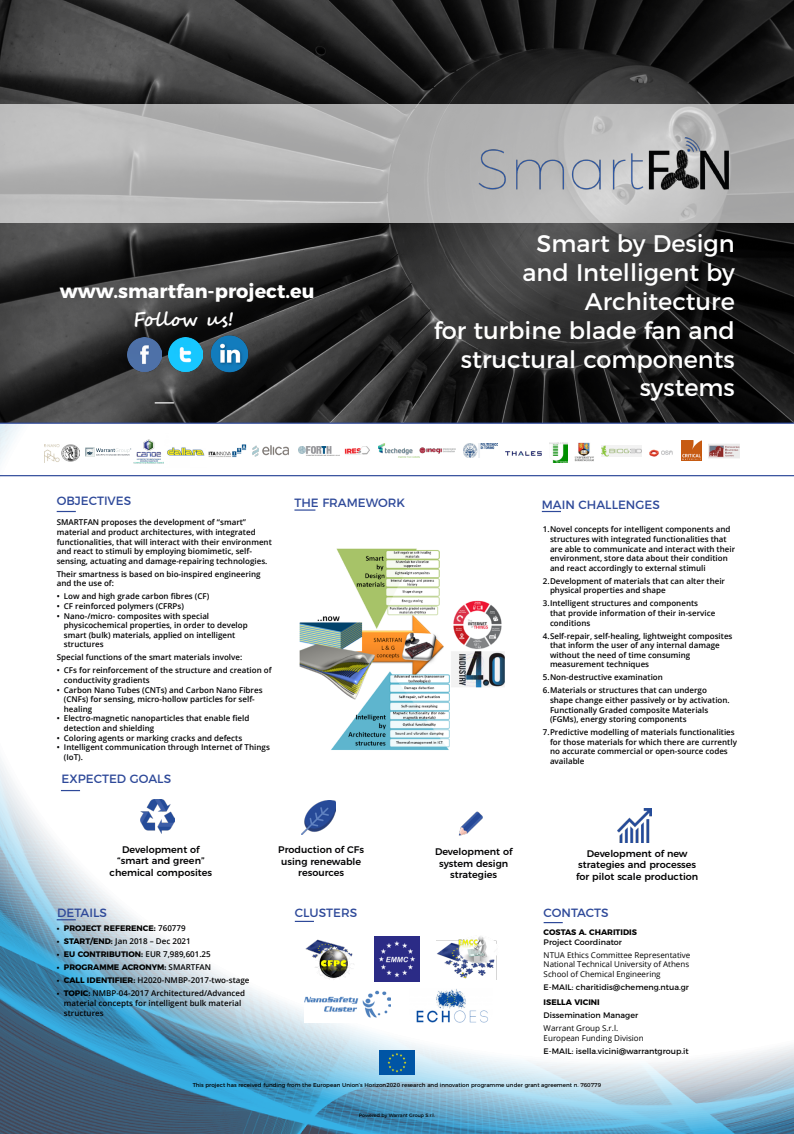
<style>
.page{position:relative;width:794px;height:1134px;background:#fff}
.page>*{position:absolute;margin:0;border:0;box-sizing:border-box;transform-origin:0 0}
.t1{font:24px/28.8px "Montserrat";color:#fff;text-align:right}
.t2{font:700 19.2px "Montserrat";color:#fff}
.t3{font:700 19.2px "Segoe Script";color:#fff}
.t4{font:12px "Montserrat";color:#2e4999}
.t5{font:500 9.6px/11.5px "Montserrat";color:#020203;text-align:center}
.t6{font:600 8px/9.6px "Open Sans";color:#020203}
.t7{font:8px/9.6px "Open Sans";color:#000}
.t8{font:700 8px "Montserrat";color:#000}
.t9{font:8px "Montserrat";color:#000}
.t10{font:5.6px "Montserrat";color:#000}
.t11{font:4.8px "Montserrat";color:#000}
.s1{font-family:"Open Sans";font-weight:600;color:#020203}
.s2{font-family:"Montserrat";font-weight:700;color:#000}
</style>
<div class="page">
<img style="left:0;top:422px;width:794px;height:712px">
<svg style="left:0;top:0;width:794px;height:422px;background:#2a2a2a"></svg>
<svg style="left:0;top:104px;width:794px;height:119px;background:#b4b4b4"></svg>
<img style="left:472px;top:127px;width:263px;height:73px">
<img style="left:379px;top:1051px;width:36px;height:23px">
<svg style="left:155px;top:402px;width:19px;height:1px"></svg>
<img style="left:505px;top:451px;width:36px;height:5px">
<img style="left:44px;top:444px;width:35px;height:19px">
<svg style="left:85px;top:447px;width:9px;height:10px"></svg>
<svg style="left:86px;top:448px;width:45px;height:9px"></svg>
<img style="left:134px;top:439px;width:30px;height:24px">
<img style="left:164px;top:433px;width:43px;height:34px">
<img style="left:207px;top:438px;width:41px;height:26px">
<img style="left:252px;top:446px;width:36px;height:10px">
<img style="left:298px;top:446px;width:41px;height:10px">
<img style="left:342px;top:433px;width:28px;height:34px">
<img style="left:379px;top:443px;width:41px;height:15px">
<img style="left:420px;top:446px;width:35px;height:9px">
<img style="left:463px;top:444px;width:34px;height:13px">
<img style="left:601px;top:446px;width:40px;height:11px">
<img style="left:549px;top:443px;width:18px;height:20px">
<img style="left:574px;top:443px;width:21px;height:20px">
<img style="left:648px;top:445px;width:27px;height:18px">
<img style="left:681px;top:440px;width:21px;height:20px">
<img style="left:708px;top:435px;width:32px;height:31px">
<svg style="left:57px;top:919px;width:19px;height:1px"></svg>
<img style="left:207px;top:330px;width:44px;height:45px">
<img style="left:169px;top:337px;width:34px;height:34px">
<img style="left:128px;top:337px;width:34px;height:34px">
<svg style="left:57px;top:511px;width:19px;height:1px"></svg>
<hr style="left:294px;top:509px;width:21px;height:2px;background:#2e4999">
<img style="left:296px;top:539px;width:215px;height:219px">
<svg style="left:542px;top:511px;width:19px;height:1px"></svg>
<svg style="left:61px;top:790px;width:19px;height:1px"></svg>
<img style="left:454px;top:806px;width:34px;height:34px">
<img style="left:140px;top:799px;width:34px;height:34px">
<img style="left:302px;top:801px;width:34px;height:34px">
<img style="left:617px;top:808px;width:34px;height:34px">
<hr style="left:0;top:475px;width:794px;height:1px;background:#2e4999">
<svg style="left:543px;top:922px;width:20px;height:1px"></svg>
<svg style="left:295px;top:921px;width:19px;height:1px"></svg>
<img style="left:375px;top:936px;width:44px;height:45px">
<img style="left:436px;top:935px;width:63px;height:45px">
<img style="left:304px;top:986px;width:87px;height:37px">
<img style="left:304px;top:939px;width:54px;height:42px">
<img style="left:410px;top:989px;width:82px;height:36px">
<hr style="left:0;top:423px;width:794px;height:1px;background:#2e4999">
<h2 class="t2" style="left:60px;top:276px;width:256px">www.smartfan-project.eu</h2>
<h2 class="t3" style="left:133px;top:304px;width:102px">Follow us!</h2>
<h1 class="t1" style="left:434px;top:228px;width:303px">Smart by Design<br>and Intelligent by<br>Architecture<br>for turbine blade fan and structural components systems</h1>
<h3 class="t4" style="left:57px;top:492px;width:76px">OBJECTIVES</h3>
<h3 class="t4" style="left:294px;top:493px;width:112px">THE FRAMEWORK</h3>
<h3 class="t4" style="left:542px;top:495px;width:119px">MAIN CHALLENGES</h3>
<p class="t6" style="left:550px;top:524px;width:187px;text-indent:-7px">1.Novel concepts for intelligent components and structures with integrated functionalities that are able to communicate and interact with their environment, store data about their condition and react accordingly to external stimuli</p>
<p class="t6" style="left:550px;top:576px;width:176px;text-indent:-7px">2.Development of materials that can alter their physical properties and shape</p>
<p class="t6" style="left:550px;top:598px;width:167px;text-indent:-7px">3.Intelligent structures and components that provide information of their in-service conditions</p>
<p class="t6" style="left:550px;top:631px;width:184px;text-indent:-7px">4.Self-repair, self-healing, lightweight composites that inform the user of any internal damage without the need of time consuming measurement techniques</p>
<p class="t6" style="left:543px;top:671px;width:166px;line-height:13px">5.Non-destructive examination<br>6.Materials or structures that can undergo</p>
<p class="t6" style="left:550px;top:695px;width:181px">shape change either passively or by activation.<br>Functionally Graded composite Materials (FGMs), energy storing components</p>
<p class="t6" style="left:550px;top:727px;width:188px;text-indent:-7px">7.Predictive modelling of materials functionalities for those materials for which there are currently no accurate commercial or open-source codes available</p>
<h3 class="t4" style="left:62px;top:769px;width:111px">EXPECTED GOALS</h3>
<p class="t6" style="left:57px;top:517px;width:217px">SMARTFAN proposes the development of “smart” material and product architectures, with integrated functionalities, that will interact with their environment and react to stimuli by employing biomimetic, self&shy;sensing, actuating and damage-repairing technologies.</p>
<p class="t6" style="left:57px;top:569px;width:205px">Their smartness is based on bio-inspired engineering and the use of:</p>
<p class="t6" style="left:57px;top:591px;width:154px">• Low and high grade carbon fibres (CF)</p>
<p class="t6" style="left:57px;top:601px;width:129px">• CF reinforced polymers (CFRPs)</p>
<p class="t6" style="left:64px;top:611px;width:185px;text-indent:-7px">• Nano-/micro- composites with special physicochemical properties, in order to develop smart (bulk) materials, applied on intelligent structures</p>
<p class="t6" style="left:57px;top:652px;width:187px">Special functions of the smart materials involve:</p>
<p class="t6" style="left:64px;top:665px;width:209px;text-indent:-7px">• CFs for reinforcement of the structure and creation of conductivity gradients</p>
<p class="t6" style="left:64px;top:685px;width:200px;text-indent:-7px">• Carbon Nano Tubes (CNTs) and Carbon Nano Fibres (CNFs) for sensing, micro-hollow particles for self&shy;healing</p>
<p class="t6" style="left:64px;top:713px;width:187px;text-indent:-7px">• Electro-magnetic nanoparticles that enable field detection and shielding</p>
<p class="t6" style="left:57px;top:733px;width:187px">• Coloring agents or marking cracks and defects</p>
<p class="t6" style="left:64px;top:742px;width:207px;text-indent:-7px">• Intelligent communication through Internet of Things (IoT).</p>
<p class="t5" style="left:110px;top:843px;width:104px">Development of “smart and green” chemical composites</p>
<p class="t5" style="left:278px;top:843px;width:87px">Production of CFs using renewable resources</p>
<p class="t5" style="left:576px;top:847px;width:124px">Development of new strategies and processes for pilot scale production</p>
<p class="t5" style="left:435px;top:845px;width:79px">Development of system design strategies</p>
<h3 class="t4" style="left:57px;top:903px;width:51px">DETAILS</h3>
<p class="t8" style="left:57px;top:922px;width:130px">• PROJECT REFERENCE: <span class="s1">760779</span></p>
<p class="t6" style="left:57px;top:936px;width:136px"><span class="s2">• START/END:</span> Jan 2018 – Dec 2021</p>
<p class="t8" style="left:57px;top:948px;width:155px">• EU CONTRIBUTION: <span class="s1">EUR 7,989,601.25</span></p>
<p class="t8" style="left:57px;top:961px;width:156px">• PROGRAMME ACRONYM: <span class="s1">SMARTFAN</span></p>
<p class="t6" style="left:57px;top:975px;width:194px"><span class="s2">• CALL IDENTIFIER:</span> H2020-NMBP-2017-two-stage</p>
<p class="t6" style="left:64px;top:988px;width:183px;text-indent:-7px"><span class="s2">• TOPIC:</span> NMBP-04-2017 Architectured/Advanced material concepts for intelligent bulk material structures</p>
<h3 class="t4" style="left:295px;top:903px;width:64px">CLUSTERS</h3>
<h3 class="t4" style="left:543px;top:903px;width:66px">CONTACTS</h3>
<p class="t8" style="left:543px;top:925px;width:95px">COSTAS A. CHARITIDIS</p>
<p class="t9" style="left:543px;top:935px;width:80px">Project Coordinator</p>
<p class="t7" style="left:543px;top:950px;width:148px">NTUA Ethics Committee Representative<br>National Technical University of Athens<br>School of Chemical Engineering</p>
<p class="t9" style="left:543px;top:980px;width:147px">E-MAIL: charitidis@chemeng.ntua.gr</p>
<p class="t8" style="left:543px;top:996px;width:58px">ISELLA VICINI</p>
<p class="t9" style="left:543px;top:1009px;width:96px">Dissemination Manager</p>
<p class="t7" style="left:543px;top:1023px;width:102px">Warrant Group S.r.l.<br>European Funding Division</p>
<p class="t9" style="left:543px;top:1044px;width:147px">E-MAIL: isella.vicini@warrantgroup.it</p>
<p class="t10" style="left:193px;top:1080px;width:410px">This project has received funding from the European Union’s Horizon2020 research and innovation programme under grant agreement n. 760779</p>
<p class="t11" style="left:359px;top:1111px;width:78px">Powered by Warrant Group S.r.l.</p>
</div>
